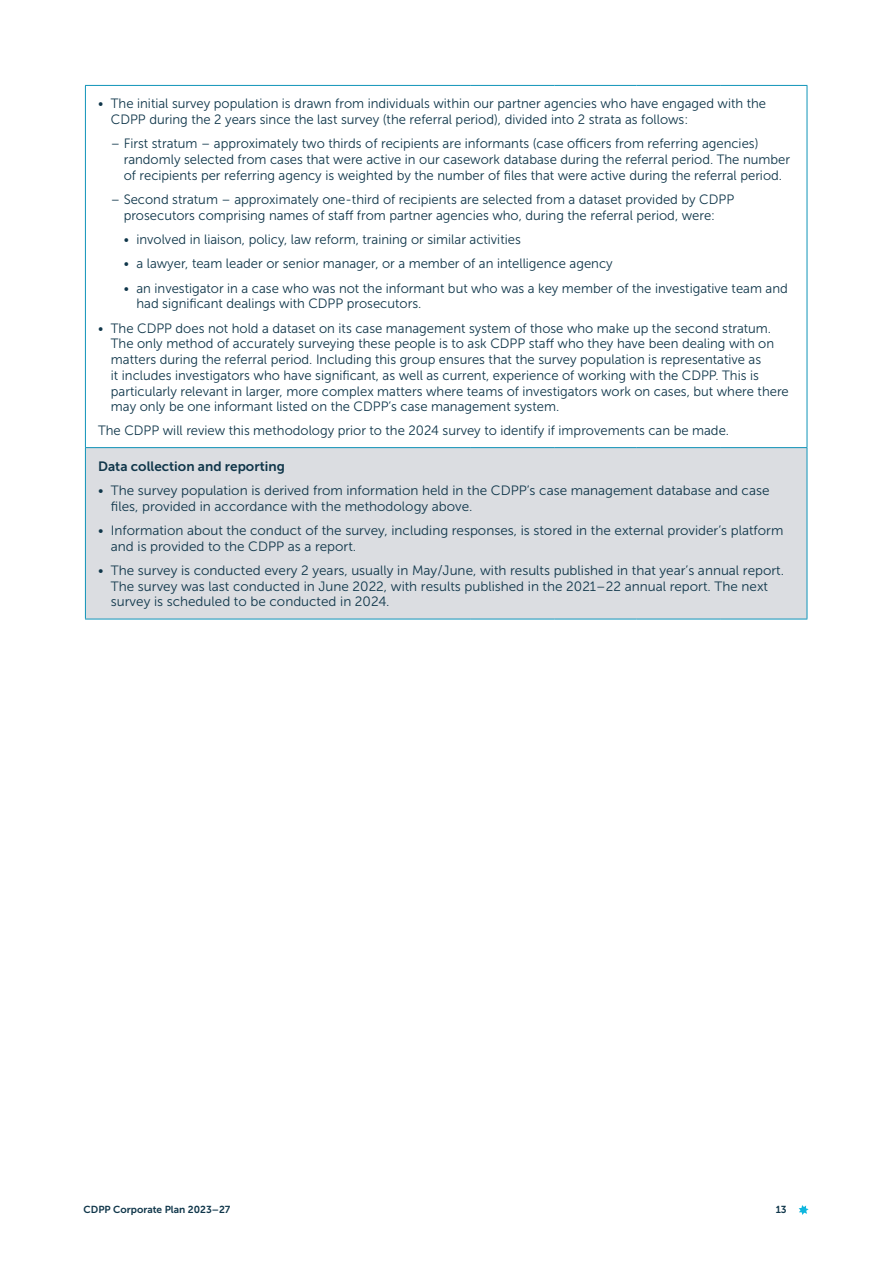
<style>
.page{position:relative;width:893px;height:1263px;background:#fff}
.page>*{position:absolute;margin:0;border:0;box-sizing:border-box;transform-origin:0 0}
.TText_9{font:13.5px/15.8px "Museo Sans 300";color:#0f364a}
.TText_9-2{font:13.5px "Museo Sans 700";color:#0f364a}
.t1{font:10.2px "Museo Sans 700";color:#0f364a}
</style>
<div class="page">
<svg style="left:799px;top:1205px;width:10px;height:10px"></svg>
<div style="left:85px;top:448px;width:722px;height:171px;background:#dbdde1"></div>
<hr style="left:85px;top:85px;width:386px;height:1px;background:#1094b9">
<hr style="left:85px;top:86px;width:1px;height:361px;background:#1094b9">
<hr style="left:471px;top:85px;width:83px;height:1px;background:#1094b9">
<hr style="left:554px;top:85px;width:83px;height:1px;background:#1094b9">
<hr style="left:637px;top:85px;width:83px;height:1px;background:#1094b9">
<hr style="left:720px;top:85px;width:87px;height:1px;background:#1094b9">
<hr style="left:807px;top:86px;width:1px;height:361px;background:#1094b9">
<hr style="left:85px;top:447px;width:386px;height:1px;background:#1094b9">
<hr style="left:85px;top:448px;width:1px;height:171px;background:#1094b9">
<hr style="left:471px;top:447px;width:83px;height:1px;background:#1094b9">
<hr style="left:554px;top:447px;width:83px;height:1px;background:#1094b9">
<hr style="left:637px;top:447px;width:83px;height:1px;background:#1094b9">
<hr style="left:720px;top:447px;width:87px;height:1px;background:#1094b9">
<hr style="left:807px;top:448px;width:1px;height:171px;background:#1094b9">
<hr style="left:85px;top:619px;width:386px;height:1px;background:#1094b9">
<hr style="left:471px;top:619px;width:83px;height:1px;background:#1094b9">
<hr style="left:554px;top:619px;width:83px;height:1px;background:#1094b9">
<hr style="left:637px;top:619px;width:83px;height:1px;background:#1094b9">
<hr style="left:720px;top:619px;width:87px;height:1px;background:#1094b9">
<p class="TText_9" style="left:111px;top:96px;width:657px;text-indent:-13px">• The initial survey population is drawn from individuals within our partner agencies who have engaged with the<br>CDPP during the 2 years since the last survey (the referral period), divided into 2 strata as follows:</p>
<p class="TText_9" style="left:124px;top:136px;width:668px;text-indent:-13px">– First stratum – approximately two thirds of recipients are informants (case officers from referring agencies) randomly selected from cases that were active in our casework database during the referral period. The number of recipients per referring agency is weighted by the number of files that were active during the referral period.</p>
<p class="TText_9" style="left:111px;top:192px;width:625px;text-align:center">– Second stratum – approximately one-third of recipients are selected from a dataset provided by CDPP prosecutors comprising names of staff from partner agencies who, during the referral period, were:</p>
<p class="TText_9" style="left:124px;top:232px;width:399px">• involved in liaison, policy, law reform, training or similar activities</p>
<p class="TText_9" style="left:124px;top:256px;width:490px">• a lawyer, team leader or senior manager, or a member of an intelligence agency</p>
<p class="TText_9" style="left:136px;top:280px;width:653px;text-indent:-13px">• an investigator in a case who was not the informant but who was a key member of the investigative team and had significant dealings with CDPP prosecutors.</p>
<p class="TText_9" style="left:111px;top:320px;width:679px;text-indent:-13px">• The CDPP does not hold a dataset on its case management system of those who make up the second stratum.<br>The only method of accurately surveying these people is to ask CDPP staff who they have been dealing with on matters during the referral period. Including this group ensures that the survey population is representative as<br>it includes investigators who have significant, as well as current, experience of working with the CDPP. This is particularly relevant in larger, more complex matters where teams of investigators work on cases, but where there may only be one informant listed on the CDPP’s case management system.</p>
<p class="TText_9" style="left:98px;top:422px;width:632px">The CDPP will review this methodology prior to the 2024 survey to identify if improvements can be made.</p>
<p class="TText_9-2" style="left:98px;top:458px;width:188px">Data collection and reporting</p>
<p class="TText_9" style="left:111px;top:482px;width:660px;text-indent:-13px">• The survey population is derived from information held in the CDPP’s case management database and case files, provided in accordance with the methodology above.</p>
<p class="TText_9" style="left:111px;top:522px;width:674px;text-indent:-13px">• Information about the conduct of the survey, including responses, is stored in the external provider’s platform and is provided to the CDPP as a report.</p>
<p class="TText_9" style="left:111px;top:562px;width:675px;text-indent:-13px">• The survey is conducted every 2 years, usually in May/June, with results published in that year’s annual report.<br>The survey was last conducted in June 2022, with results published in the 2021–22 annual report. The next survey is scheduled to be conducted in 2024.</p>
<p class="t1" style="left:84px;top:1204px;width:148px">CDPP Corporate Plan 2023–27</p>
<p class="t1" style="left:776px;top:1204px;width:13px">13</p>
</div>
